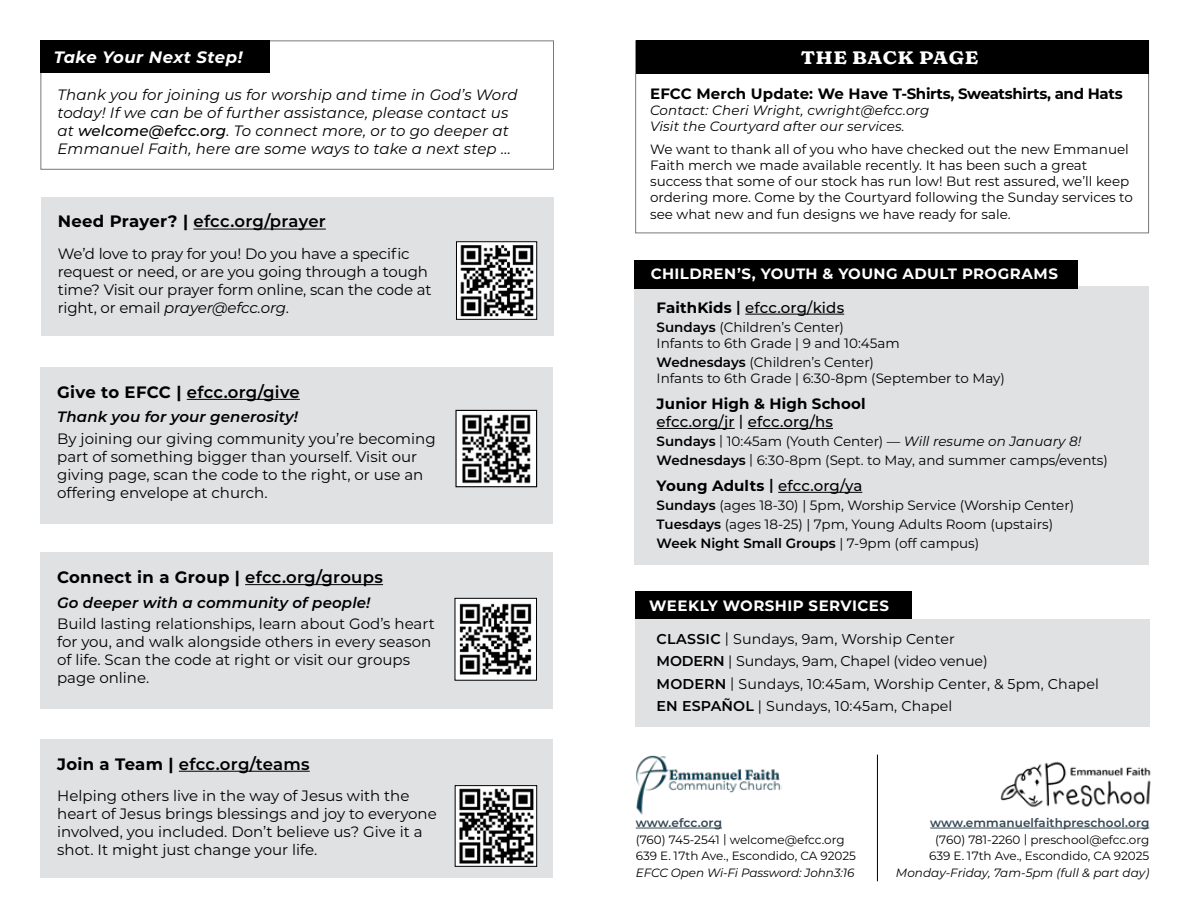
<style>
.page{position:relative;width:1188px;height:918px;background:#fff}
.page>*{position:absolute;margin:0;border:0;box-sizing:border-box;transform-origin:0 0}
.t1{font:700 18px "Fraunces 9 pt Super Soft";letter-spacing:.02em;color:#fff;scale:1.1 1}
.t2{font:600 16.5px "Montserrat";letter-spacing:.01em;color:#000}
.t3{font:700 16.5px "Montserrat";letter-spacing:.02em;color:#000}
.t4{font:italic 700 16.5px "Montserrat";letter-spacing:.03em;color:#fff}
.t5{font:15px/18px "Montserrat";color:#000}
.t6{font:italic 15px/18px "Montserrat";letter-spacing:.01em;color:#000}
.t7{font:italic 600 15px "Montserrat";letter-spacing:.01em;color:#000}
.t8{font:700 15px "Montserrat";letter-spacing:.03em;color:#fff}
.t9{font:700 15px "Montserrat";letter-spacing:-.015em;color:#000}
.t10{font:500 15px "Montserrat";letter-spacing:.005em;color:#000}
.t11{font:700 15px "Montserrat";letter-spacing:.005em;color:#000}
.t12{font:14.25px/22.5px "Montserrat";letter-spacing:.01em;color:#000}
.t13{font:13.5px/16.2px "Montserrat";color:#000}
.t14{font:italic 13.5px/16.2px "Montserrat";letter-spacing:.01em;color:#000}
.t15{font:12px/15.5px "Montserrat";color:#000}
.t16{font:italic 12px "Montserrat";letter-spacing:-.01em;color:#000}
.t17{font:600 12px "Montserrat";letter-spacing:.01em;color:#344855}
.s1{font-weight:500}
.s2{font-weight:700}
.s3{font-style:italic}
.s4{font-weight:600}
</style>
<div class="page">
<div style="left:40px;top:40px;width:514px;height:130px;border:1px solid #77787b"></div>
<div style="left:41px;top:41px;width:229px;height:32px;background:#000"></div>
<div style="left:40px;top:553px;width:514px;height:156px;background:#e0e1e2"></div>
<hr style="left:245px;top:584px;width:138px;height:1px;background:#000">
<div style="left:455px;top:598px;width:82px;height:82px;background:#fff"></div>
<img style="left:459px;top:603px;width:73px;height:72px">
<div style="left:455px;top:598px;width:82px;height:83px;border:1px solid #000"></div>
<div style="left:40px;top:739px;width:514px;height:139px;background:#e0e1e2"></div>
<hr style="left:179px;top:771px;width:131px;height:1px;background:#000">
<img style="left:457px;top:787px;width:78px;height:78px">
<div style="left:455px;top:785px;width:82px;height:82px;border:1px solid #000"></div>
<div style="left:41px;top:197px;width:513px;height:138px;background:#e0e1e2"></div>
<hr style="left:193px;top:229px;width:133px;height:1px;background:#000">
<img style="left:458px;top:243px;width:77px;height:75px">
<div style="left:456px;top:241px;width:81px;height:79px;border:1px solid #000"></div>
<div style="left:40px;top:367px;width:514px;height:157px;background:#e0e1e2"></div>
<hr style="left:187px;top:399px;width:113px;height:1px;background:#000">
<img style="left:457px;top:412px;width:78px;height:73px">
<div style="left:455px;top:410px;width:82px;height:77px;border:1px solid #000"></div>
<img style="left:1000px;top:761px;width:151px;height:47px">
<div style="left:636px;top:40px;width:513px;height:34px;background:#000"></div>
<div style="left:635px;top:287px;width:514px;height:278px;background:#e0e1e2"></div>
<hr style="left:745px;top:314px;width:99px;height:1px;background:#000">
<hr style="left:657px;top:428px;width:78px;height:1px;background:#000">
<hr style="left:748px;top:428px;width:85px;height:1px;background:#000">
<hr style="left:778px;top:492px;width:84px;height:1px;background:#000">
<div style="left:635px;top:592px;width:276px;height:28px;background:#000"></div>
<div style="left:635px;top:620px;width:514px;height:107px;background:#e0e1e2"></div>
<div style="left:635px;top:260px;width:443px;height:28px;background:#000"></div>
<hr style="left:636px;top:828px;width:86px;height:1px;background:#344855">
<img style="left:636px;top:755px;width:146px;height:60px">
<hr style="left:877px;top:755px;width:1px;height:126px;background:#000">
<hr style="left:930px;top:828px;width:219px;height:1px;background:#344855">
<p class="t4" style="left:54px;top:45px;width:190px">Take Your Next Step!</p>
<p class="t6" style="left:57px;top:85px;width:462px">Thank you for joining us for worship and time in God’s Word today! If we can be of further assistance, please contact us at <span class="s1">welcome@efcc.org</span>. To connect more, or to go deeper at Emmanuel Faith, here are some ways to take a next step ...</p>
<p class="t2" style="left:58px;top:210px;width:270px"><span class="s2">Need Prayer? |</span> efcc.org/prayer</p>
<p class="t5" style="left:58px;top:244px;width:375px">We’d love to pray for you! Do you have a specific request or need, or are you going through a tough time? Visit our prayer form online, scan the code at right, or email <span class="s3">prayer@efcc.org</span>.</p>
<p class="t2" style="left:57px;top:380px;width:244px"><span class="s2">Give to EFCC |</span> efcc.org/give</p>
<p class="t7" style="left:57px;top:407px;width:242px">Thank you for your generosity!</p>
<p class="t5" style="left:57px;top:429px;width:380px">By joining our giving community you’re becoming part of something bigger than yourself. Visit our giving page, scan the code to the right, or use an offering envelope at church.</p>
<p class="t3" style="left:57px;top:565px;width:327px">Connect in a Group | <span class="s4">efcc.org/groups</span></p>
<p class="t7" style="left:57px;top:592px;width:315px">Go deeper with a community of people!</p>
<p class="t5" style="left:57px;top:614px;width:379px">Build lasting relationships, learn about God’s heart for you, and walk alongside others in every season of life. Scan the code at right or visit our groups page online.</p>
<p class="t2" style="left:57px;top:752px;width:254px"><span class="s2">Join a Team |</span> efcc.org/teams</p>
<p class="t5" style="left:57px;top:786px;width:381px">Helping others live in the way of Jesus with the heart of Jesus brings blessings and joy to everyone involved, you included. Don’t believe us? Give it a shot. It might just change your life.</p>
<h1 class="t1" style="left:801px;top:44px;width:163px">THE BACK PAGE</h1>
<p class="t9" style="left:650px;top:82px;width:474px">EFCC Merch Update: We Have T-Shirts, Sweatshirts, and Hats</p>
<p class="t14" style="left:650px;top:101px;width:281px">Contact: Cheri Wright, cwright@efcc.org<br>Visit the Courtyard after our services.</p>
<p class="t13" style="left:650px;top:140px;width:484px">We want to thank all of you who have checked out the new Emmanuel Faith merch we made available recently. It has been such a great success that some of our stock has run low! But rest assured, we’ll keep ordering more. Come by the Courtyard following the Sunday services to see what new and fun designs we have ready for sale.</p>
<p class="t8" style="left:651px;top:263px;width:409px">CHILDREN’S, YOUTH &amp; YOUNG ADULT PROGRAMS</p>
<p class="t10" style="left:657px;top:297px;width:189px"><span class="s2">FaithKids</span> <span class="s4">|</span> efcc.org/kids</p>
<p class="t13" style="left:657px;top:318px;width:245px"><span class="s4">Sundays</span> (Children’s Center)<br>Infants to 6th Grade | 9 and 10:45am</p>
<p class="t13" style="left:657px;top:353px;width:350px"><span class="s4">Wednesdays</span> (Children’s Center)<br>Infants to 6th Grade | 6:30-8pm (September to May)</p>
<p class="t11" style="left:657px;top:393px;width:211px">Junior High &amp; High School</p>
<p class="t10" style="left:657px;top:411px;width:178px">efcc.org/jr | efcc.org/hs</p>
<p class="t13" style="left:657px;top:431px;width:453px;line-height:18.9px"><span class="s4">Sundays</span> | 10:45am (Youth Center) — <span class="s3">Will resume on January 8!<br></span><span class="s4">Wednesdays</span> | 6:30-8pm (Sept. to May, and summer camps/events)</p>
<p class="t11" style="left:657px;top:475px;width:207px">Young Adults <span class="s4">|</span> <span class="s1">efcc.org/ya</span></p>
<p class="t13" style="left:657px;top:495px;width:419px;line-height:18.9px"><span class="s4">Sundays</span> (ages 18-30) | 5pm, Worship Service (Worship Center)<br><span class="s4">Tuesdays</span> (ages 18-25) | 7pm, Young Adults Room (upstairs)<br><span class="s4">Week Night Small Groups</span> | 7-9pm (off campus)</p>
<p class="t8" style="left:649px;top:595px;width:241px">WEEKLY WORSHIP SERVICES</p>
<p class="t12" style="left:657px;top:627px;width:444px"><span class="s4">CLASSIC</span> | Sundays, 9am, Worship Center<br><span class="s4">MODERN</span> | Sundays, 9am, Chapel (video venue)<br><span class="s4">MODERN</span> | Sundays, 10:45am, Worship Center, &amp; 5pm, Chapel <span class="s4">EN ESPAÑOL</span> | Sundays, 10:45am, Chapel</p>
<p class="t17" style="left:636px;top:814px;width:88px">www.efcc.org</p>
<p class="t15" style="left:636px;top:832px;width:222px">(760) 745-2541 | welcome@efcc.org<br>639 E. 17th Ave., Escondido, CA 92025</p>
<p class="t16" style="left:636px;top:865px;width:220px">EFCC Open Wi-Fi Password: John3:16</p>
<p class="t17" style="left:930px;top:814px;width:221px">www.emmanuelfaithpreschool.org</p>
<p class="t15" style="left:929px;top:832px;width:222px;text-align:center">(760) 781-2260 | preschool@efcc.org<br>639 E. 17th Ave., Escondido, CA 92025</p>
<p class="t16" style="left:896px;top:865px;width:255px">Monday-Friday, 7am-5pm (full &amp; part day)</p>
</div>
